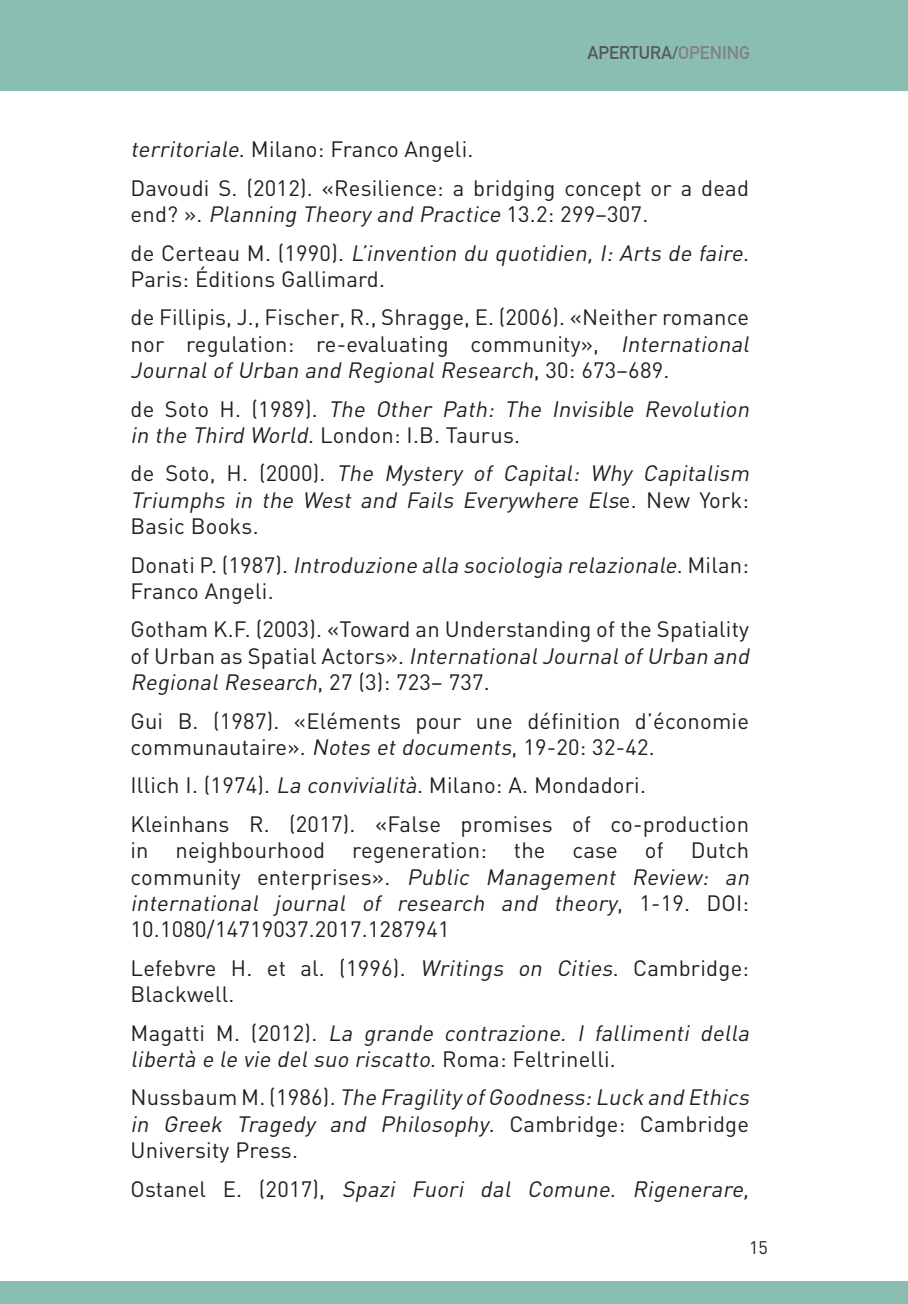
<style>
.page{position:relative;width:908px;height:1304px;background:#fff}
.page>*{position:absolute;margin:0;border:0;box-sizing:border-box;transform-origin:0 0}
.t1{font:22px/26.4px "DIN";letter-spacing:.01em;color:#231f20}
.t2{font:italic 22px/26.4px "DIN";color:#231f20}
.t3{font:700 18px "DIN Alternate";color:#57585a}
.t4{font:18px "DIN";color:#231f20}
.s1{color:#808285}
.s2{font-style:italic}
.s3{font-style:normal}
</style>
<div class="page">
<div style="left:0;top:0;width:907px;height:90px;background:#8abeb2"></div>
<div style="left:0;top:1281px;width:907px;height:23px;background:#8abeb2"></div>
<p class="t3" style="left:587px;top:39px;width:164px">APERTURA/<span class="s1">OPENING</span></p>
<p class="t1" style="left:130px;top:136px;width:344px"><span class="s2">territoriale</span>. Milano: Franco Angeli.</p>
<p class="t1" style="left:130px;top:174px;width:619px">Davoudi S. (2012). «Resilience: a bridging concept or a dead e n d ? » . <span class="s2">Planning Theory and Practice</span> 1 3 . 2 : 2 9 9 –3 0 7 .</p>
<p class="t1" style="left:130px;top:239px;width:619px">d e C e rt e a u M . ( 1 9 9 0 ) . <span class="s2">L’invention du quotidien, I: Arts de faire</span>.<br>Paris: Éditions Gallimard.</p>
<p class="t1" style="left:130px;top:304px;width:624px">de Fillipis, J., Fischer, R., Shragge, E. (2006). «Neither romance nor regulation: re-evaluating community», <span class="s2">International<br>JournalofUrban and RegionalResearch</span>, 3 0 : 6 7 3 – 6 8 9 .</p>
<p class="t2" style="left:130px;top:395px;width:624px"><span class="s3">d e S o t o H . ( 1 9 8 9 ) .</span> The Other Path: The Invisible Revolution in the Third World<span class="s3">. London: I.B. Taurus.</span></p>
<p class="t2" style="left:130px;top:460px;width:624px"><span class="s3">d e S o t o , H . ( 2 0 0 0 ) .</span> The Mystery of Capital: Why Capitalism<br>Triumphs in the West and Fails Everywhere Els<span class="s3">e . N e w Yo r k :<br>Basic Books.</span></p>
<p class="t2" style="left:130px;top:551px;width:619px"><span class="s3">D o n a t i P. ( 1 9 8 7 ) .</span> Introduzione alla sociologia relazionale<span class="s3">. M i la n :<br>Franco Angeli.</span></p>
<p class="t1" style="left:130px;top:616px;width:624px">Gotham K.F. (2003). «Toward an Understanding of the Spatiality of U rb a n a s S p a t i a l Acto rs » . <span class="s2">InternationalJournalofUrban and<br>RegionalResearch</span>, 2 7 (3 ) : 7 23– 73 7 .</p>
<p class="t1" style="left:130px;top:707px;width:619px">Gui B. (1987). «Eléments pour une définition d’économie communautaire». <span class="s2">Notes etdocuments</span>, 19-20: 32-42.</p>
<p class="t1" style="left:130px;top:772px;width:517px">Illich I. (1974). <span class="s2">La convivialità</span>. Milano: A. Mondadori.</p>
<p class="t1" style="left:130px;top:810px;width:624px">Kleinhans R. (2017). «False promises of co-production in neighbourhood regeneration: the case of Dutch co m m u n i ty e n te rp ri ses » . <span class="s2">Public Management Review: an international journal of research and theory</span>, 1 - 1 9 . D O I :<br>10.1080/14719037.2017.1287941</p>
<p class="t1" style="left:130px;top:954px;width:619px">Lefebvre H. et al. (1996). <span class="s2">Writings on Cities</span>. Cambridge:<br>Blackwell.</p>
<p class="t2" style="left:130px;top:1019px;width:624px"><span class="s3">M a g a t t i M . ( 2 0 1 2 ) .</span> La grande contrazione. I fallimenti della libertà e le vie delsuo riscatto<span class="s3">. R o m a : Fe lt ri n e l l i .</span></p>
<p class="t2" style="left:130px;top:1084px;width:624px"><span class="s3">N u ss b a u m M . ( 1 9 8 6 ) .</span> The Fragility ofGoodness:Luck and Ethics in Greek Tragedy and Philosophy<span class="s3">. C a m b ri d g e : C a m b ri d g e<br>University Press.</span></p>
<p class="t2" style="left:130px;top:1175px;width:624px"><span class="s3">O sta n e l E . ( 2 0 1 7 ) ,</span> Spazi Fuori dal Comune. Rigenerare,</p>
<p class="t4" style="left:748px;top:1237px;width:20px">15</p>
</div>
